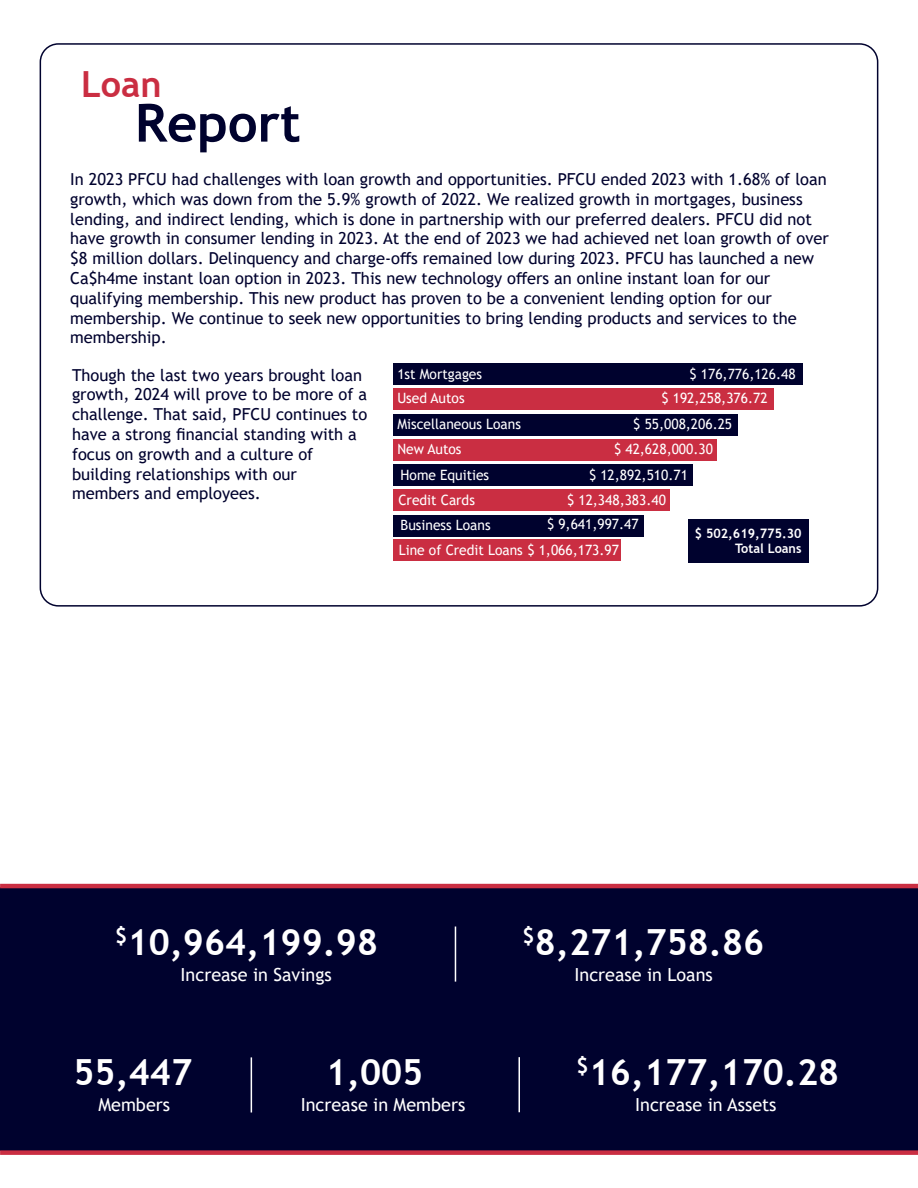
<style>
.page{position:relative;width:918px;height:1188px;background:#fff}
.page>*{position:absolute;margin:0;border:0;box-sizing:border-box;transform-origin:0 0}
.t1{font:700 52.5px "Trebuchet MS";color:#00022e}
.t2{font:700 36px "Trebuchet MS";color:#fff}
.t3{font:700 36px "Trebuchet MS";color:#ca2e42}
.t4{font:18px "Trebuchet MS";color:#fff}
.t5{font:16.5px/19.8px "Trebuchet MS";color:#00022e}
.t6{font:14.25px "Trebuchet MS";color:#fff}
.t7{font:700 13.05px "Trebuchet MS";color:#fff}
</style>
<div class="page">
<div style="left:689px;top:519px;width:120px;height:43px;background:#00022e"></div>
<div style="left:393px;top:464px;width:300px;height:22px;background:#00022e"></div>
<div style="left:393px;top:414px;width:345px;height:22px;background:#00022e"></div>
<div style="left:393px;top:389px;width:381px;height:21px;background:#ca2e42"></div>
<div style="left:393px;top:539px;width:228px;height:22px;background:#ca2e42"></div>
<div style="left:393px;top:364px;width:409px;height:21px;background:#00022e"></div>
<div style="left:393px;top:439px;width:324px;height:21px;background:#ca2e42"></div>
<div style="left:393px;top:489px;width:276px;height:22px;background:#ca2e42"></div>
<div style="left:393px;top:515px;width:250px;height:21px;background:#00022e"></div>
<div style="left:0;top:887px;width:918px;height:264px;background:#00022e"></div>
<hr style="left:0;top:884px;width:918px;height:4px;background:#ca2e42">
<div style="left:0;top:1150px;width:918px;height:5px;background:#ca2e42"></div>
<hr style="left:519px;top:1057px;width:1px;height:55px;background:#fff">
<hr style="left:251px;top:1057px;width:1px;height:56px;background:#fff">
<hr style="left:455px;top:927px;width:1px;height:55px;background:#fff">
<p class="t3" style="left:81px;top:61px;width:82px">Loan</p>
<p class="t1" style="left:135px;top:90px;width:167px">Report</p>
<p class="t5" style="left:70px;top:169px;width:760px">In 2023 PFCU had challenges with loan growth and opportunities. PFCU ended 2023 with 1.68% of loan growth, which was down from the 5.9% growth of 2022. We realized growth in mortgages, business lending, and indirect lending, which is done in partnership with our preferred dealers. PFCU did not have growth in consumer lending in 2023. At the end of 2023 we had achieved net loan growth of over $8 million dollars. Delinquency and charge-offs remained low during 2023. PFCU has launched a new Ca$h4me instant loan option in 2023. This new technology offers an online instant loan for our</p>
<p class="t5" style="left:70px;top:288px;width:703px">qualifying membership. This new product has proven to be a convenient lending option for our</p>
<p class="t5" style="left:70px;top:308px;width:728px">membership. We continue to seek new opportunities to bring lending products and services to the membership.</p>
<p class="t5" style="left:72px;top:365px;width:297px">Though the last two years brought loan growth, 2024 will prove to be more of a challenge. That said, PFCU continues to have a strong financial standing with a focus on growth and a culture of</p>
<p class="t5" style="left:72px;top:464px;width:226px">building relationships with our</p>
<p class="t5" style="left:72px;top:484px;width:190px">members and employees.</p>
<p class="t6" style="left:397px;top:365px;width:86px">1st Mortgages</p>
<p class="t6" style="left:397px;top:389px;width:69px">Used Autos</p>
<p class="t6" style="left:690px;top:365px;width:108px">$ 176,776,126.48</p>
<p class="t6" style="left:661px;top:389px;width:108px">$ 192,258,376.72</p>
<p class="t6" style="left:397px;top:415px;width:125px">Miscellaneous Loans</p>
<p class="t6" style="left:633px;top:415px;width:100px">$ 55,008,206.25</p>
<p class="t6" style="left:614px;top:440px;width:100px">$ 42,628,000.30</p>
<p class="t6" style="left:401px;top:466px;width:90px">Home Equities</p>
<p class="t6" style="left:589px;top:466px;width:100px">$ 12,892,510.71</p>
<p class="t6" style="left:398px;top:491px;width:78px">Credit Cards</p>
<p class="t6" style="left:567px;top:491px;width:100px">$ 12,348,383.40</p>
<p class="t6" style="left:399px;top:541px;width:222px">Line of Credit Loans $ 1,066,173.97</p>
<p class="t6" style="left:397px;top:440px;width:66px">New Autos</p>
<p class="t6" style="left:547px;top:515px;width:93px">$ 9,641,997.47</p>
<p class="t6" style="left:401px;top:516px;width:92px">Business Loans</p>
<p class="t7" style="left:695px;top:525px;width:108px">$ 502,619,775.30</p>
<p class="t7" style="left:735px;top:541px;width:68px">Total Loans</p>
<p class="t2" style="left:115px;top:920px;width:264px"><sup>$</sup>10,964,199.98</p>
<p class="t2" style="left:523px;top:920px;width:243px"><sup>$</sup>8,271,758.86</p>
<p class="t4" style="left:181px;top:963px;width:153px">Increase in Savings</p>
<p class="t4" style="left:575px;top:963px;width:140px">Increase in Loans</p>
<p class="t2" style="left:73px;top:1050px;width:120px">55,447</p>
<p class="t2" style="left:326px;top:1050px;width:99px">1,005</p>
<p class="t2" style="left:576px;top:1050px;width:264px"><sup>$</sup>16,177,170.28</p>
<p class="t4" style="left:98px;top:1093px;width:73px">Members</p>
<p class="t4" style="left:301px;top:1093px;width:166px">Increase in Members</p>
<p class="t4" style="left:635px;top:1093px;width:143px">Increase in Assets</p>
</div>
